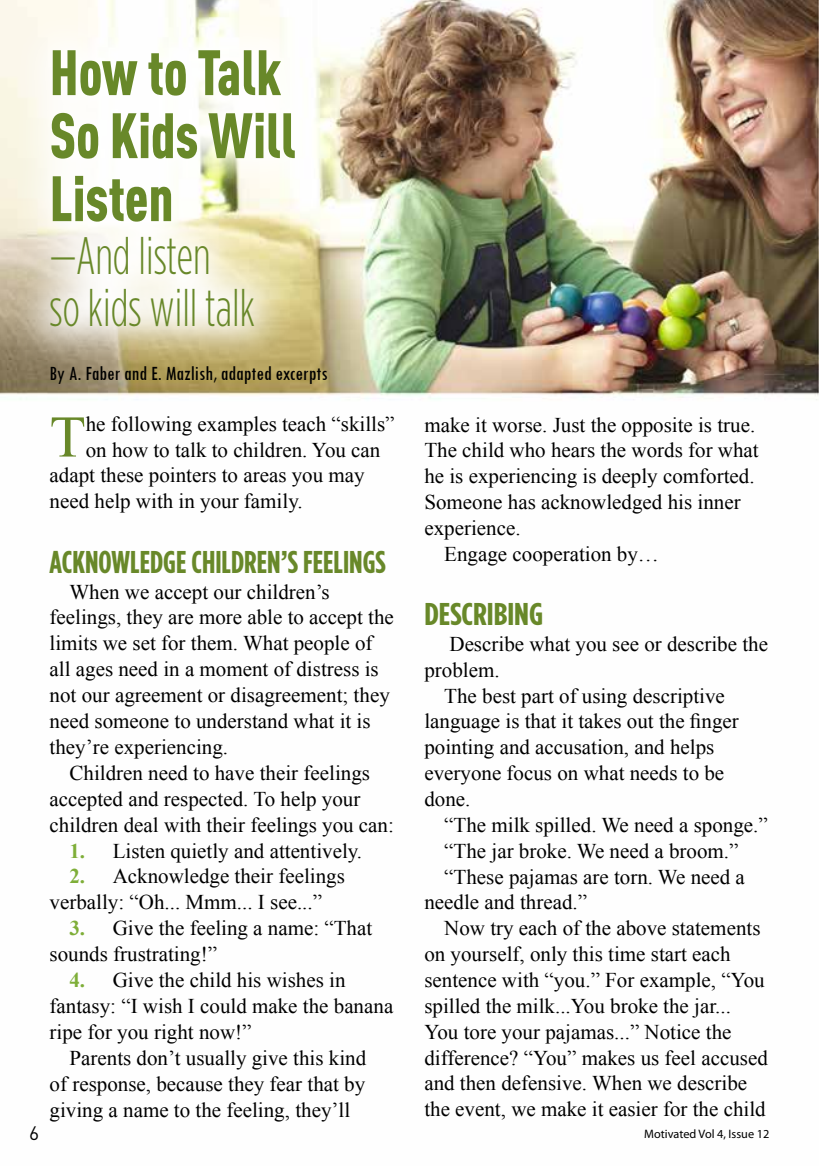
<style>
.page{position:relative;width:819px;height:1166px;background:#fff}
.page>*{position:absolute;margin:0;border:0;box-sizing:border-box;transform-origin:0 0}
.t1{font:900 63px/63px "DIN Cond";color:#688829;scale:.9 1}
.t2{font:58.98px "Times New Roman";color:#688829}
.t3{font:300 52.5px/52.5px "Gotham Condensed";color:#688829;scale:.9 1}
.t4{font:700 31.5px "Gotham Condensed";color:#688829}
.t5{font:700 31.5px "Gotham Condensed";color:#688829;scale:1.1 1}
.t6{font:21px/25.9px "Times New Roman";color:#000}
.t7{font:condensed 21px "Tw Cen";color:#000}
.t8{font:19.25px "DIN Pro";color:#000}
.t9{font:12.25px "Myriad Pro";color:#000}
.s1{font-weight:700;color:#7eae38}
</style>
<div class="page">
<img style="left:0;top:0;width:819px;height:400px">
<svg style="left:10px;top:8px;width:325px;height:360px"></svg>
<h1 class="t1" style="left:50px;top:39px;width:275px">How to Talk<br>So Kids Will<br>Listen</h1>
<h3 class="t3" style="left:50px;top:229px;width:230px">—And listen<br>so kids will talk</h3>
<p class="t7" style="left:50px;top:361px;width:280px">By A. Faber and E. Mazlish, adapted excerpts</p>
<h2 class="t2" style="left:50px;top:397px;width:38px">T</h2>
<p class="t6" style="left:86px;top:411px;width:310px">he following examples teach “skills”</p>
<p class="t6" style="left:86px;top:436px;width:296px">on how to talk to children. You can</p>
<p class="t6" style="left:50px;top:462px;width:316px">adapt these pointers to areas you may</p>
<p class="t6" style="left:50px;top:488px;width:254px">need help with in your family.</p>
<h3 class="t4" style="left:50px;top:543px;width:337px">ACKNOWLEDGE CHILDREN’S FEELINGS</h3>
<p class="t6" style="left:50px;top:578px;width:346px;text-indent:20px">When we accept our children’s feelings, they are more able to accept the limits we set for them. What people of all ages need in a moment of distress is not our agreement or disagreement; they need someone to understand what it is they’re experiencing.</p>
<p class="t6" style="left:50px;top:759px;width:346px;text-indent:20px">Children need to have their feelings accepted and respected. To help your children deal with their feelings you can:</p>
<p class="t6" style="left:69px;top:837px;width:294px"><span class="s1">1.</span> Listen quietly and attentively.</p>
<p class="t6" style="left:50px;top:863px;width:297px;text-indent:20px"><span class="s1">2.</span> Acknowledge their feelings verbally: “Oh... Mmm... I see...”</p>
<p class="t6" style="left:50px;top:915px;width:324px;text-indent:20px"><span class="s1">3.</span> Give the feeling a name: “That sounds frustrating!”</p>
<p class="t6" style="left:50px;top:967px;width:345px;text-indent:20px"><span class="s1">4.</span> Give the child his wishes in fantasy: “I wish I could make the banana ripe for you right now!”</p>
<p class="t6" style="left:50px;top:1044px;width:318px;text-align:justify;text-indent:20px">Parents don’t usually give this kind of response, because they fear that by giving a name to the feeling, they’ll</p>
<p class="t6" style="left:424px;top:411px;width:332px">make it worse. Just the opposite is true.</p>
<p class="t6" style="left:424px;top:437px;width:336px">The child who hears the words for what</p>
<p class="t6" style="left:424px;top:463px;width:332px">he is experiencing is deeply comforted.</p>
<p class="t6" style="left:424px;top:489px;width:318px">Someone has acknowledged his inner</p>
<p class="t6" style="left:424px;top:515px;width:98px">experience.</p>
<p class="t6" style="left:444px;top:540px;width:216px">Engage cooperation by…</p>
<h3 class="t5" style="left:424px;top:595px;width:12px">DESCRI</h3>
<h3 class="t5" style="left:493px;top:595px;width:24px">BING</h3>
<p class="t6" style="left:449px;top:630px;width:320px">Describe what you see or describe the</p>
<p class="t6" style="left:424px;top:656px;width:77px">problem.</p>
<p class="t6" style="left:444px;top:682px;width:282px">The best part of using descriptive</p>
<p class="t6" style="left:424px;top:708px;width:316px">language is that it takes out the finger</p>
<p class="t6" style="left:424px;top:734px;width:291px">pointing and accusation, and helps</p>
<p class="t6" style="left:424px;top:760px;width:301px">everyone focus on what needs to be</p>
<p class="t6" style="left:424px;top:786px;width:48px">done.</p>
<p class="t6" style="left:444px;top:811px;width:325px">“The milk spilled. We need a sponge.”</p>
<p class="t6" style="left:444px;top:837px;width:296px">“The jar broke. We need a broom.”</p>
<p class="t6" style="left:444px;top:863px;width:302px">“These pajamas are torn. We need a</p>
<p class="t6" style="left:424px;top:889px;width:164px">needle and thread.”</p>
<p class="t6" style="left:444px;top:915px;width:318px">Now try each of the above statements</p>
<p class="t6" style="left:424px;top:941px;width:308px">on yourself, only this time start each</p>
<p class="t6" style="left:424px;top:966px;width:342px">sentence with “you.” For example, “You</p>
<p class="t6" style="left:424px;top:992px;width:308px">spilled the milk...You broke the jar...</p>
<p class="t6" style="left:424px;top:1018px;width:309px">You tore your pajamas...” Notice the</p>
<p class="t6" style="left:424px;top:1044px;width:345px">difference? “You” makes us feel accused</p>
<p class="t6" style="left:424px;top:1070px;width:324px">and then defensive. When we describe</p>
<p class="t6" style="left:424px;top:1096px;width:343px">the event, we make it easier for the child</p>
<p class="t8" style="left:29px;top:1119px;width:12px">6</p>
<p class="t9" style="left:644px;top:1126px;width:127px">Motivated Vol 4, Issue 12</p>
</div>
